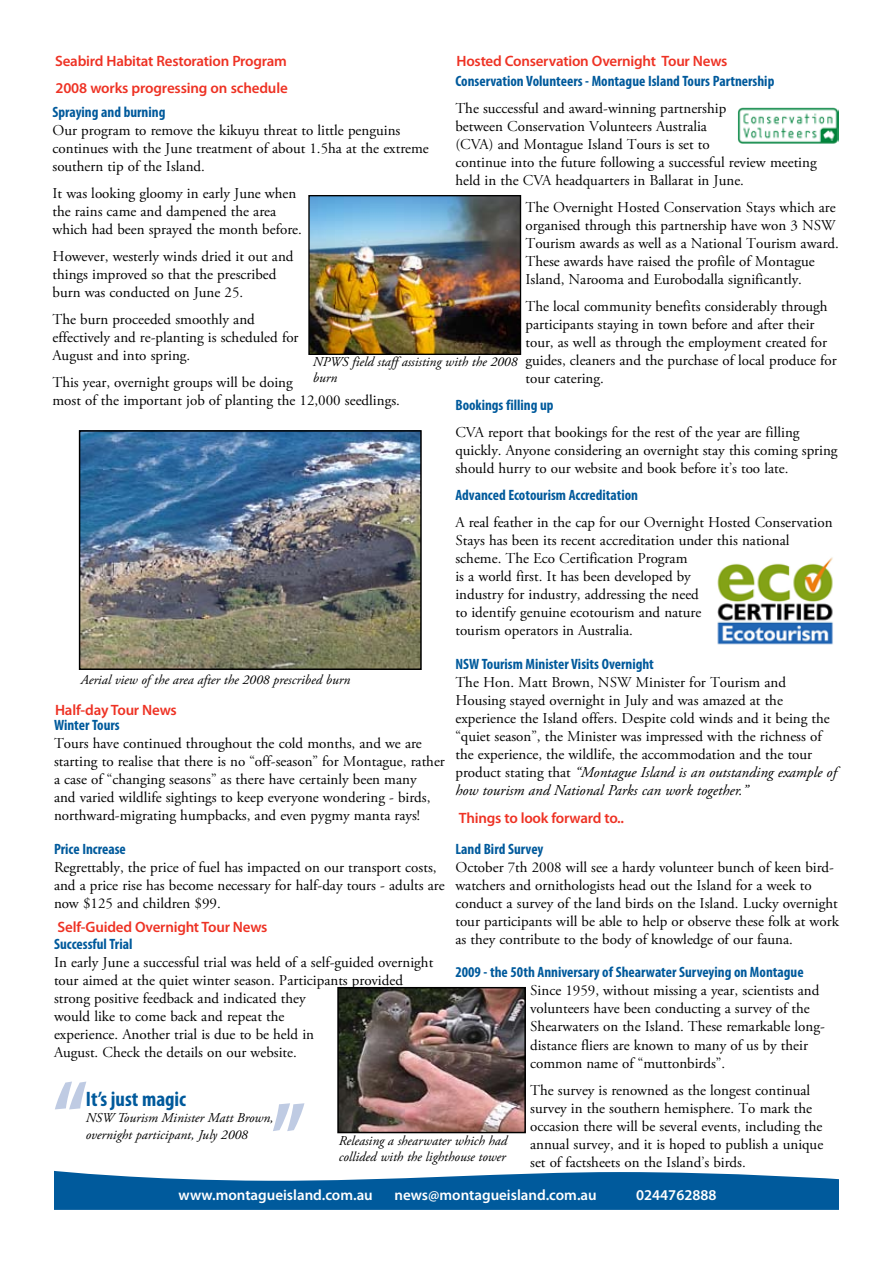
<style>
.page{position:relative;width:893px;height:1263px;background:#fff}
.page>*{position:absolute;margin:0;border:0;box-sizing:border-box;transform-origin:0 0}
.t1{font:700 condensed 21px "Myriad Pro";color:#005a9c}
.t2{font:15px/18px "Adobe Garamond Pro";color:#000}
.t3{font:700 condensed 15px "Myriad Pro";color:#005a9c}
.t4{font:600 15px/26.4px "Myriad Pro";letter-spacing:-.015em;color:#ee3224}
.t5{font:600 15px "Myriad Pro";color:#fff}
.t6{font:italic 13.5px/16.2px "Adobe Garamond Pro";color:#000}
.s1{font-style:italic}
</style>
<div class="page">
<img style="left:310px;top:197px;width:209px;height:156px">
<div style="left:308px;top:195px;width:213px;height:160px;border:1px solid #000"></div>
<svg style="left:54px;top:1171px;width:785px;height:39px;background:#2270a9"></svg>
<img style="left:82px;top:433px;width:337px;height:234px">
<div style="left:79px;top:430px;width:343px;height:240px;border:2px solid #000"></div>
<img style="left:717px;top:557px;width:116px;height:88px">
<svg style="left:273px;top:1103px;width:31px;height:28px"></svg>
<svg style="left:55px;top:1081px;width:31px;height:28px"></svg>
<img style="left:340px;top:990px;width:183px;height:140px">
<div style="left:337px;top:987px;width:189px;height:146px;border:2px solid #000"></div>
<img style="left:737px;top:107px;width:102px;height:37px">
<p class="t4" style="left:457px;top:48px;width:272px">Hosted Conservation Overnight Tour News</p>
<p class="t4" style="left:55px;top:48px;width:234px">Seabird Habitat Restoration Program<br>2008 works progressing on schedule</p>
<p class="t3" style="left:455px;top:73px;width:320px">Conservation Volunteers - Montague Island Tours Partnership</p>
<p class="t2" style="left:455px;top:100px;width:363px">The successful and award-winning partnership<br>between Conservation Volunteers Australia<br>(CVA) and Montague Island Tours is set to<br>continue into the future following a successful review meeting held in the CVA headquarters in Ballarat in June.</p>
<p class="t2" style="left:525px;top:199px;width:315px">The Overnight Hosted Conservation Stays which are organised through this partnership have won 3 NSW Tourism awards as well as a National Tourism award.<br>These awards have raised the profile of Montague Island, Narooma and Eurobodalla significantly.</p>
<p class="t2" style="left:525px;top:298px;width:313px">The local community benefits considerably through participants staying in town before and after their tour, as well as through the employment created for guides, cleaners and the purchase of local produce for tour catering.</p>
<p class="t3" style="left:455px;top:397px;width:100px">Bookings filling up</p>
<p class="t2" style="left:455px;top:424px;width:384px">CVA report that bookings for the rest of the year are filling quickly. Anyone considering an overnight stay this coming spring should hurry to our website and book before it’s too late.</p>
<p class="t3" style="left:455px;top:487px;width:184px">Advanced Ecotourism Accreditation</p>
<p class="t2" style="left:455px;top:514px;width:379px">A real feather in the cap for our Overnight Hosted Conservation Stays has been its recent accreditation under this national scheme. The Eco Certification Program<br>is a world first. It has been developed by<br>industry for industry, addressing the need<br>to identify genuine ecotourism and nature<br>tourism operators in Australia.</p>
<p class="t3" style="left:455px;top:656px;width:200px">NSW Tourism Minister Visits Overnight</p>
<p class="t2" style="left:455px;top:674px;width:383px">The Hon. Matt Brown, NSW Minister for Tourism and Housing stayed overnight in July and was amazed at the experience the Island offers. Despite cold winds and it being the “quiet season”, the Minister was impressed with the richness of the experience, the wildlife, the accommodation and the tour product stating that <span class="s1">“Montague Island is an outstanding example of how tourism and National Parks can work together.”</span></p>
<p class="t3" style="left:53px;top:103px;width:114px">Spraying and burning</p>
<p class="t2" style="left:53px;top:121px;width:378px">Our program to remove the kikuyu threat to little penguins continues with the June treatment of about 1.5ha at the extreme southern tip of the Island.</p>
<p class="t2" style="left:53px;top:184px;width:251px">It was looking gloomy in early June when the rains came and dampened the area which had been sprayed the month before.</p>
<p class="t2" style="left:53px;top:247px;width:242px">However, westerly winds dried it out and things improved so that the prescribed burn was conducted on June 25.</p>
<p class="t2" style="left:53px;top:310px;width:248px">The burn proceeded smoothly and effectively and re-planting is scheduled for<br>August and into spring.</p>
<p class="t2" style="left:53px;top:373px;width:349px">This year, overnight groups will be doing<br>most of the important job of planting the 12,000 seedlings.</p>
<p class="t6" style="left:313px;top:354px;width:206px">NPWS field staff assisting with the 2008 burn</p>
<p class="t6" style="left:81px;top:672px;width:271px">Aerial view of the area after the 2008 prescribed burn</p>
<p class="t4" style="left:55px;top:696px;width:123px">Half-day Tour News</p>
<p class="t3" style="left:54px;top:717px;width:67px">Winter Tours</p>
<p class="t2" style="left:54px;top:735px;width:392px">Tours have continued throughout the cold months, and we are starting to realise that there is no “off-season” for Montague, rather a case of “changing seasons” as there have certainly been many<br>and varied wildlife sightings to keep everyone wondering - birds, northward-migrating humpbacks, and even pygmy manta rays!</p>
<p class="t3" style="left:54px;top:841px;width:73px">Price Increase</p>
<p class="t2" style="left:54px;top:859px;width:392px">Regrettably, the price of fuel has impacted on our transport costs, and a price rise has become necessary for half-day tours - adults are now $125 and children $99.</p>
<p class="t4" style="left:459px;top:804px;width:167px">Things to look forward to..</p>
<p class="t3" style="left:455px;top:840px;width:89px">Land Bird Survey</p>
<p class="t2" style="left:455px;top:858px;width:385px">October 7th 2008 will see a hardy volunteer bunch of keen bird&shy;watchers and ornithologists head out the Island for a week to conduct a survey of the land birds on the Island. Lucky overnight tour participants will be able to help or observe these folk at work as they contribute to the body of knowledge of our fauna.</p>
<p class="t3" style="left:455px;top:964px;width:350px">2009 - the 50th Anniversary of Shearwater Surveying on Montague</p>
<p class="t2" style="left:530px;top:982px;width:296px">Since 1959, without missing a year, scientists and volunteers have been conducting a survey of the Shearwaters on the Island. These remarkable long&shy;distance fliers are known to many of us by their common name of “muttonbirds”.</p>
<p class="t2" style="left:530px;top:1081px;width:295px">The survey is renowned as the longest continual survey in the southern hemisphere. To mark the occasion there will be several events, including the annual survey, and it is hoped to publish a unique set of factsheets on the Island’s birds.</p>
<p class="t4" style="left:58px;top:913px;width:211px">Self-Guided Overnight Tour News</p>
<p class="t3" style="left:54px;top:935px;width:80px">Successful Trial</p>
<p class="t2" style="left:54px;top:953px;width:381px">In early June a successful trial was held of a self-guided overnight tour aimed at the quiet winter season. Participants provided strong positive feedback and indicated they<br>would like to come back and repeat the<br>experience. Another trial is due to be held in<br>August. Check the details on our website.</p>
<h1 class="t1" style="left:86px;top:1088px;width:102px">It’s just magic</h1>
<p class="t6" style="left:86px;top:1110px;width:189px">NSW Tourism Minister Matt Brown, overnight participant, July 2008</p>
<p class="t6" style="left:339px;top:1133px;width:170px">Releasing a shearwater which had collided with the lighthouse tower</p>
<p class="t5" style="left:179px;top:1185px;width:196px">www.montagueisland.com.au</p>
<p class="t5" style="left:395px;top:1185px;width:204px">news@montagueisland.com.au</p>
<p class="t5" style="left:636px;top:1185px;width:82px">0244762888</p>
</div>
